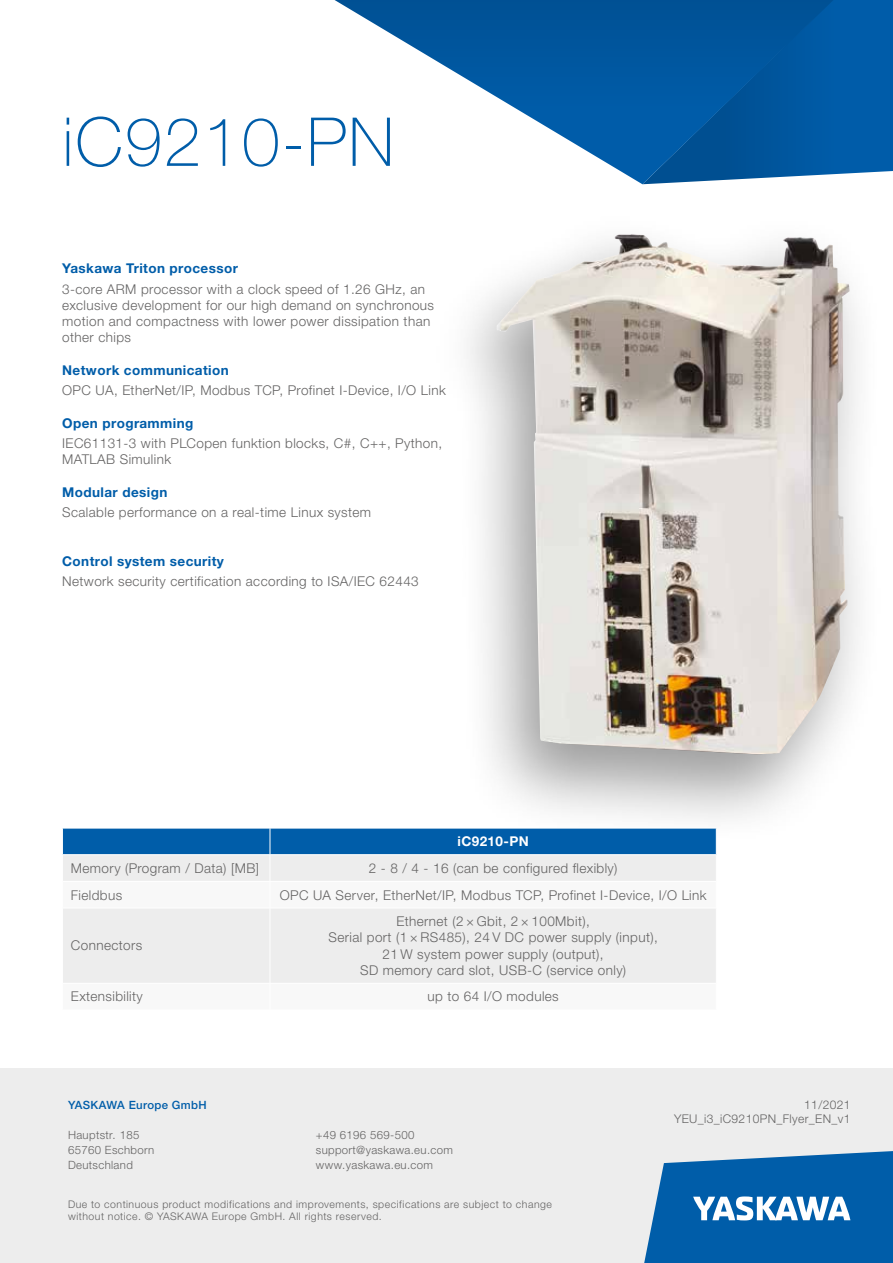
<style>
.page{position:relative;width:893px;height:1263px;background:#fff}
.page>*{position:absolute;margin:0;border:0;box-sizing:border-box;transform-origin:0 0}
.t1{font:100 67.5px "Helvetica Neue LTW1 G";letter-spacing:.025em;color:#005da9}
.t2{font:300 13.5px/16.2px "Helvetica Neue LTW1 G";letter-spacing:.03em;color:#646363}
.t3{font:700 13.5px "Helvetica Neue LTW1 G";letter-spacing:.03em;color:#005da9}
.t4{font:700 13.5px "Helvetica Neue LTW1 G";letter-spacing:.03em;color:#fff}
.t5{font:300 12px/14.4px "Helvetica Neue LTW1 G";letter-spacing:.03em;color:#646363;text-align:right}
.t6{font:300 11.4px/15px "Helvetica Neue LTW1 G";letter-spacing:.03em;color:#646363}
.t7{font:500 11.4px "Helvetica Neue LTW1 G";letter-spacing:.03em;color:#005da9}
.t8{font:300 10.5px/12.6px "Helvetica Neue LTW1 G";letter-spacing:.05em;color:#646363}
</style>
<div class="page">
<div style="left:833px;top:0;width:60px;height:175px;background:#005ca9"></div>
<svg style="left:335px;top:0;width:498px;height:184px"></svg>
<div style="left:0;top:1068px;width:893px;height:195px;background:#ededed"></div>
<svg style="left:644px;top:1151px;width:249px;height:112px;background:#2b77b6"></svg>
<div style="left:425px;top:209px;width:460px;height:635px;background:#000;opacity:.4"></div>
<img style="left:497px;top:234px;width:353px;height:520px">
<div style="left:63px;top:909px;width:653px;height:74px;background:#ededed"></div>
<svg style="left:62px;top:828px;width:655px;height:53px;background:#7ca8cd"></svg>
<hr style="left:270px;top:908px;width:1px;height:75px;background:#fff">
<h1 class="t1" style="left:62px;top:102px;width:333px">iC9210-PN</h1>
<p class="t3" style="left:62px;top:260px;width:177px">Yaskawa Triton processor</p>
<p class="t2" style="left:62px;top:281px;width:373px">3-core ARM processor with a clock speed of 1.26 GHz, an exclusive development for our high demand on synchronous motion and compactness with lower power dissipation than other chips</p>
<p class="t3" style="left:62px;top:362px;width:168px">Network communication</p>
<p class="t2" style="left:62px;top:382px;width:385px">OPC UA, EtherNet/IP, Modbus TCP, Profinet I-Device, I/O Link</p>
<p class="t3" style="left:62px;top:414px;width:133px">Open programming</p>
<p class="t2" style="left:62px;top:435px;width:381px">IEC61131-3 with PLCopen funktion blocks, C#, C++, Python,<br>MATLAB Simulink</p>
<p class="t3" style="left:62px;top:483px;width:107px">Modular design</p>
<p class="t2" style="left:62px;top:504px;width:310px">Scalable performance on a real-time Linux system</p>
<p class="t3" style="left:62px;top:553px;width:163px">Control system security</p>
<p class="t2" style="left:62px;top:573px;width:358px">Network security certification according to ISA/IEC 62443</p>
<p class="t4" style="left:457px;top:833px;width:73px">iC9210-PN</p>
<p class="t2" style="left:71px;top:860px;width:190px">Memory (Program / Data) [MB]</p>
<p class="t2" style="left:369px;top:860px;width:250px">2 - 8 / 4 - 16 (can be configured flexibly)</p>
<p class="t2" style="left:71px;top:886px;width:53px">Fieldbus</p>
<p class="t2" style="left:280px;top:886px;width:428px">OPC UA Server, EtherNet/IP, Modbus TCP, Profinet I-Device, I/O Link</p>
<p class="t2" style="left:71px;top:937px;width:73px">Connectors</p>
<p class="t2" style="left:328px;top:913px;width:331px;text-align:center">Ethernet (2 × Gbit, 2 × 100Mbit),<br>Serial port (1 × RS485), 24 V DC power supply (input), 21 W system power supply (output),<br>SD memory card slot, USB-C (service only)</p>
<p class="t2" style="left:71px;top:988px;width:73px">Extensibility</p>
<p class="t2" style="left:427px;top:988px;width:133px">up to 64 I/O modules</p>
<p class="t7" style="left:68px;top:1097px;width:140px">YASKAWA Europe GmbH</p>
<p class="t6" style="left:68px;top:1127px;width:88px">Hauptstr. 185<br>65760 Eschborn<br>Deutschland</p>
<p class="t6" style="left:316px;top:1127px;width:139px">+49 6196 569-500 support@yaskawa.eu.com www.yaskawa.eu.com</p>
<p class="t8" style="left:68px;top:1198px;width:485px">Due to continuous product modifications and improvements, specifications are subject to change without notice. © YASKAWA Europe GmbH. All rights reserved.</p>
<p class="t5" style="left:674px;top:1097px;width:178px">11/2021<br>YEU_i3_iC9210PN_Flyer_EN_v1</p>
</div>
